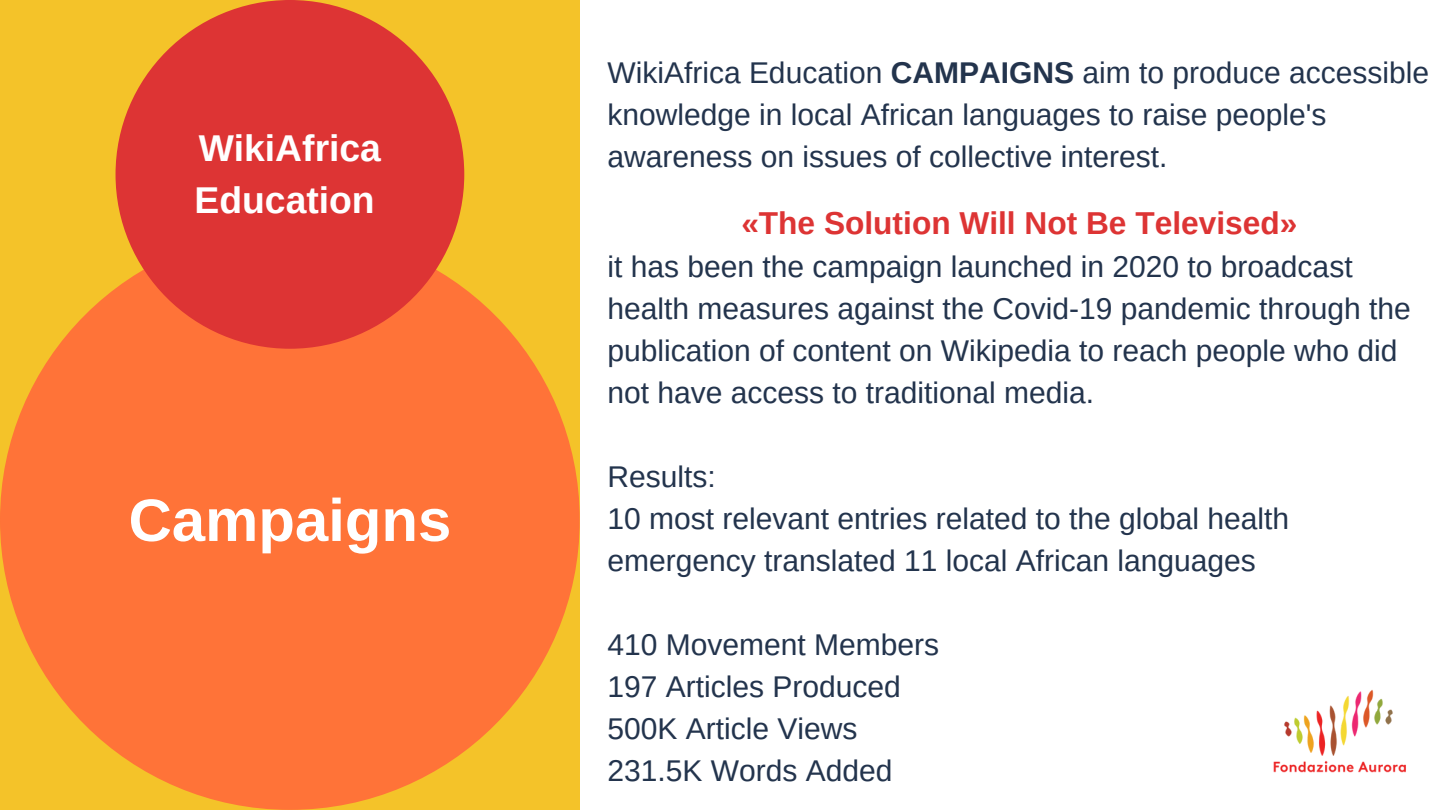
<style>
.page{position:relative;width:1440px;height:810px;background:#fff}
.page>*{position:absolute;margin:0;border:0;box-sizing:border-box;transform-origin:0 0}
.t1{font:700 59.9px "Arimo";color:#fff}
.t2{font:700 37.3px/51.8px "Arimo";color:#fff}
.t3{font:700 31.7px "Arimo";color:#dd3434}
.t4{font:30px/42px "Arimo";color:#23344d}
.s1{font-weight:700}
</style>
<div class="page">
<div style="left:0;top:0;width:580px;height:810px;background:#f4c329"></div>
<div style="left:0;top:230px;width:580px;height:580px;background:#ff7338;border-radius:50%"></div>
<div style="left:116px;top:0;width:348px;height:349px;background:#dd3434;border-radius:50%"></div>
<img style="left:1273px;top:689px;width:133px;height:84px">
<p class="t2" style="left:195px;top:122px;width:188px">WikiAfrica<br>Education</p>
<h1 class="t1" style="left:129px;top:487px;width:324px">Campaigns</h1>
<p class="t4" style="left:607px;top:51px;width:823px">WikiAfrica Education <span class="s1">CAMPAIGNS</span> aim to produce accessible knowledge in local African languages to raise people's awareness on issues of collective interest.</p>
<p class="t3" style="left:741px;top:205px;width:557px">«The Solution Will Not Be Televised»</p>
<p class="t4" style="left:607px;top:246px;width:805px">it has been the campaign launched in 2020 to broadcast health measures against the Covid-19 pandemic through the publication of content on Wikipedia to reach people who did not have access to traditional media.</p>
<p class="t4" style="left:607px;top:456px;width:683px">Results:<br>10 most relevant entries related to the global health emergency translated 11 local African languages</p>
<p class="t4" style="left:607px;top:624px;width:333px">410 Movement Members<br>197 Articles Produced<br>500K Article Views<br>231.5K Words Added</p>
</div>
